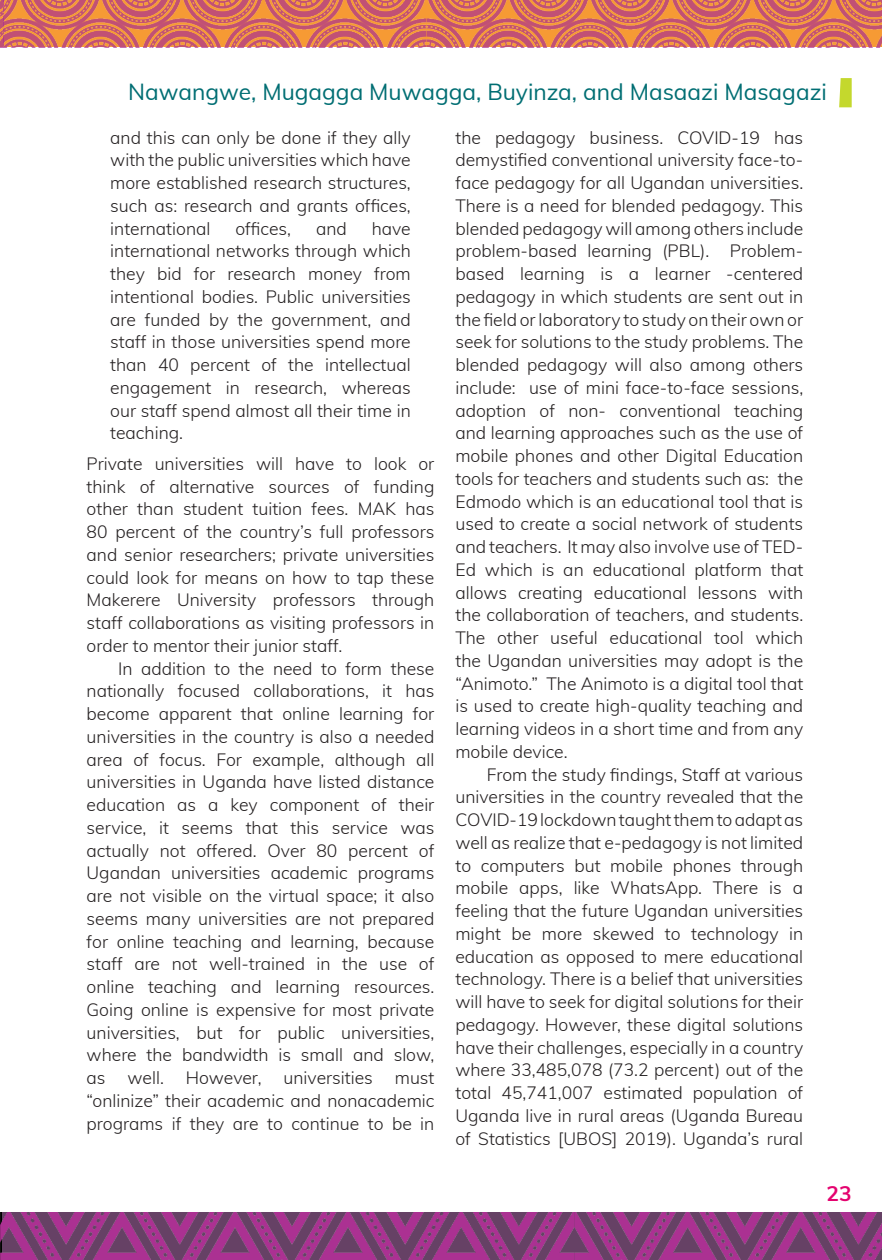
<style>
.page{position:relative;width:882px;height:1260px;background:#fff}
.page>*{position:absolute;margin:0;border:0;box-sizing:border-box;transform-origin:0 0}
.t1{font:22.75px "Muli";color:#006e73}
.t2{font:700 21px "Muli";color:#e4036f}
.P-Reg{font:300 17.5px/22.8px "Muli";color:#231f20;text-align:justify}
.BQ{font:300 17.5px/22.8px "Muli";color:#231f20;text-align:justify}
.P-First{font:300 17.5px/22.8px "Muli";color:#231f20;text-align:justify}
</style>
<div class="page">
<img style="left:0;top:1213px;width:882px;height:47px">
<img style="left:0;top:0;width:882px;height:47px">
<svg style="left:839px;top:78px;width:13px;height:29px"></svg>
<h1 class="t1" style="left:128px;top:75px;width:700px">Nawangwe, Mugagga Muwagga, Buyinza, and Masaazi Masagazi</h1>
<p class="BQ" style="left:110px;top:125px;width:302px">and this can only be done if they ally with the public universities which have more established research structures, such as: research and grants offices, international</p>
<p class="P-Reg" style="left:455px;top:125px;width:349px">the pedagogy business. COVID-19 has demystified conventional university face-to&shy;face pedagogy for all Ugandan universities.<br>There is a need for blended pedagogy. This blended pedagogy will among others include problem-based learning (PBL). Problem&shy;based learning is a learner -centered pedagogy in which students are sent out in the field or laboratory to study on their own or seek for solutions to the study problems. The blended pedagogy will also among others include: use of mini face-to-face sessions, adoption of non- conventional teaching and learning approaches such as the use of mobile phones and other Digital Education tools for teachers and students such as: the Edmodo which is an educational tool that is used to create a social network of students and teachers. It may also involve use of TED-Ed which is an educational platform that allows creating educational lessons with the collaboration of teachers, and students.<br>The other useful educational tool which the Ugandan universities may adopt is the “Animoto.” The Animoto is a digital tool that is used to create high-quality teaching and learning videos in a short time and from any mobile device.</p>
<p class="P-Reg" style="left:455px;top:762px;width:349px;text-indent:32px">From the study findings, Staff at various universities in the country revealed that the COVID-19 lockdown taught them to adapt as well as realize that e-pedagogy is not limited to computers but mobile phones through mobile apps, like WhatsApp. There is a feeling that the future Ugandan universities might be more skewed to technology in education as opposed to mere educational technology. There is a belief that universities will have to seek for digital solutions for their pedagogy. However, these digital solutions have their challenges, especially in a country where 33,485,078 (73.2 percent) out of the total 45,741,007 estimated population of Uganda live in rural areas (Uganda Bureau of Statistics [UBOS] 2019). Uganda’s rural</p>
<p class="BQ" style="left:235px;top:216px;width:57px">offices,</p>
<p class="BQ" style="left:316px;top:216px;width:32px">and</p>
<p class="BQ" style="left:110px;top:216px;width:302px;text-indent:262px">have international networks through which they bid for research money from intentional bodies. Public universities are funded by the government, and staff in those universities spend more than 40 percent of the intellectual engagement in research, whereas our staff spend almost all their time in teaching.</p>
<p class="P-First" style="left:87px;top:451px;width:349px">Private universities will have to look or think of alternative sources of funding other than student tuition fees. MAK has 80 percent of the country’s full professors and senior researchers; private universities could look for means on how to tap these Makerere University professors through staff collaborations as visiting professors in order to mentor their junior staff.</p>
<p class="P-Reg" style="left:87px;top:656px;width:349px;text-indent:32px">In addition to the need to form these nationally focused collaborations, it has become apparent that online learning for universities in the country is also a needed area of focus. For example, although all universities in Uganda have listed distance education as a key component of their service, it seems that this service was actually not offered. Over 80 percent of Ugandan universities academic programs are not visible on the virtual space; it also seems many universities are not prepared for online teaching and learning, because staff are not well-trained in the use of online teaching and learning resources.<br>Going online is expensive for most private universities, but for public universities, where the bandwidth is small and slow, as</p>
<p class="P-Reg" style="left:128px;top:1066px;width:38px">well.</p>
<p class="P-Reg" style="left:186px;top:1066px;width:77px">However,</p>
<p class="P-Reg" style="left:284px;top:1066px;width:91px">universities</p>
<p class="P-Reg" style="left:87px;top:1066px;width:349px;text-indent:308px">must “onlinize” their academic and nonacademic programs if they are to continue to be in</p>
<p class="t2" style="left:826px;top:1178px;width:27px">23</p>
</div>
